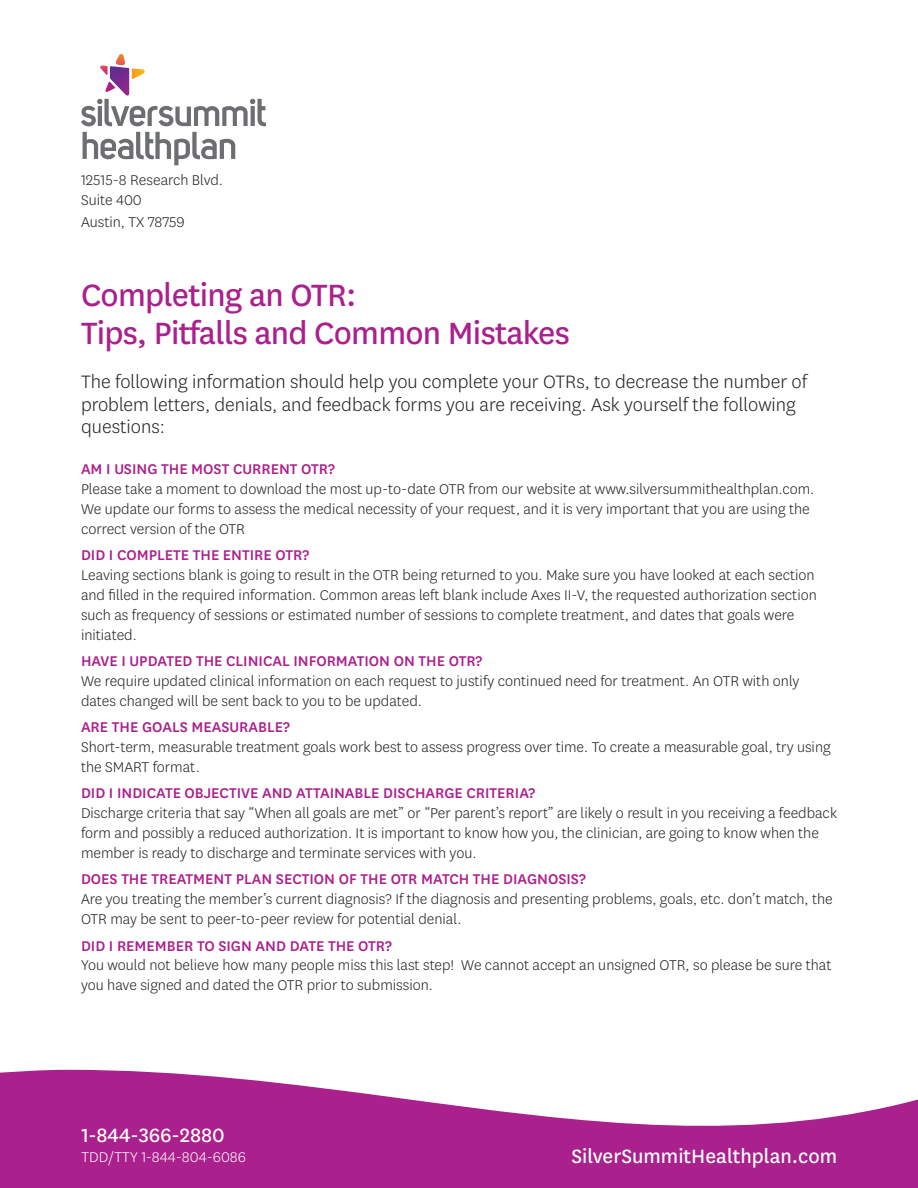
<style>
.page{position:relative;width:918px;height:1188px;background:#fff}
.page>*{position:absolute;margin:0;border:0;box-sizing:border-box;transform-origin:0 0}
.t1{font:36px/38.4px "Centene Sans";letter-spacing:-.02em;color:#aa208d}
.t2{font:22.5px "Centene Sans";color:#fff}
.t3{font:300 21px/22.5px "Centene Sans";color:#231f20}
.t4{font:300 16.5px/19.8px "Centene Sans";color:#231f20}
.t5{font:500 16.5px "Centene Sans";color:#aa208d}
.t6{font:300 16.5px "Centene Sans";color:#fff}
</style>
<div class="page">
<svg style="left:0;top:1070px;width:918px;height:118px;fill:#aa208d"></svg>
<svg style="left:81px;top:54px;width:185px;height:111px"></svg>
<p class="t4" style="left:81px;top:170px;width:144px">12515-8 Research Blvd.<br>Suite 400</p>
<p class="t4" style="left:81px;top:211px;width:105px">Austin, TX 78759</p>
<h1 class="t1" style="left:81px;top:274px;width:490px">Completing an OTR:<br>Tips, Pitfalls and Common Mistakes</h1>
<p class="t3" style="left:81px;top:370px;width:728px">The following information should help you complete your OTRs, to decrease the number of problem letters, denials, and feedback forms you are receiving. Ask yourself the following questions:</p>
<h2 class="t5" style="left:81px;top:458px;width:255px">AM I USING THE MOST CURRENT OTR?</h2>
<p class="t4" style="left:81px;top:479px;width:735px">Please take a moment to download the most up-to-date OTR from our website at www.silversummithealthplan.com.<br>We update our forms to assess the medical necessity of your request, and it is very important that you are using the correct version of the OTR</p>
<h2 class="t5" style="left:81px;top:544px;width:230px">DID I COMPLETE THE ENTIRE OTR?</h2>
<p class="t4" style="left:81px;top:565px;width:737px">Leaving sections blank is going to result in the OTR being returned to you. Make sure you have looked at each section and filled in the required information. Common areas left blank include Axes II-V, the requested authorization section such as frequency of sessions or estimated number of sessions to complete treatment, and dates that goals were initiated.</p>
<h2 class="t5" style="left:81px;top:650px;width:403px">HAVE I UPDATED THE CLINICAL INFORMATION ON THE OTR?</h2>
<p class="t4" style="left:81px;top:671px;width:720px">We require updated clinical information on each request to justify continued need for treatment. An OTR with only dates changed will be sent back to you to be updated.</p>
<h2 class="t5" style="left:81px;top:716px;width:210px">ARE THE GOALS MEASURABLE?</h2>
<p class="t4" style="left:81px;top:737px;width:751px">Short-term, measurable treatment goals work best to assess progress over time. To create a measurable goal, try using the SMART format.</p>
<h2 class="t5" style="left:81px;top:782px;width:456px">DID I INDICATE OBJECTIVE AND ATTAINABLE DISCHARGE CRITERIA?</h2>
<p class="t4" style="left:81px;top:803px;width:758px">Discharge criteria that say “When all goals are met” or “Per parent’s report” are likely o result in you receiving a feedback form and possibly a reduced authorization. It is important to know how you, the clinician, are going to know when the member is ready to discharge and terminate services with you.</p>
<h2 class="t5" style="left:81px;top:868px;width:506px">DOES THE TREATMENT PLAN SECTION OF THE OTR MATCH THE DIAGNOSIS?</h2>
<p class="t4" style="left:81px;top:889px;width:753px">Are you treating the member’s current diagnosis? If the diagnosis and presenting problems, goals, etc. don’t match, the<br>OTR may be sent to peer-to-peer review for potential denial.</p>
<h2 class="t5" style="left:81px;top:934px;width:312px">DID I REMEMBER TO SIGN AND DATE THE OTR?</h2>
<p class="t4" style="left:81px;top:955px;width:752px">You would not believe how many people miss this last step! We cannot accept an unsigned OTR, so please be sure that you have signed and dated the OTR prior to submission.</p>
<p class="t2" style="left:82px;top:1120px;width:145px">1-844-366-2880</p>
<p class="t6" style="left:82px;top:1147px;width:166px">TDD/TTY 1-844-804-6086</p>
<p class="t2" style="left:571px;top:1141px;width:267px">SilverSummitHealthplan.com</p>
</div>
